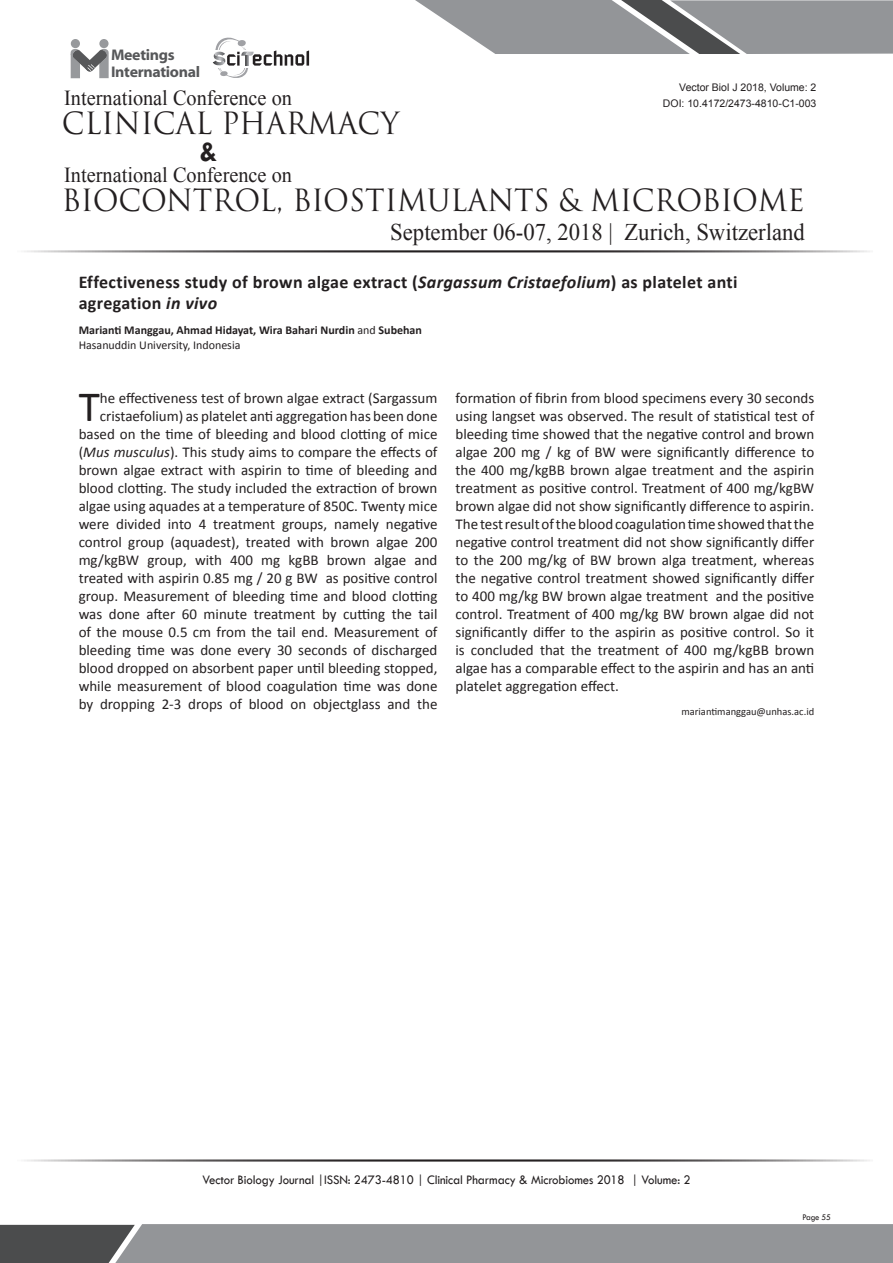
<style>
.page{position:relative;width:893px;height:1263px;background:#fff}
.page>*{position:absolute;margin:0;border:0;box-sizing:border-box;transform-origin:0 0}
.Bio_Heading{font:43.35px "Calibri";color:#231f20}
.t1{font:29.85px "Trajan Pro";color:#231f20;scale:.95 1}
.t2{font:700 29.85px "Tw Cen";color:#231f20;scale:.95 1}
.t3{font:23.85px "Times New Roman";color:#231f20;scale:.95 1}
.t4{font:21.3px "Times New Roman";color:#231f20;scale:.95 1}
.t5{font:700 18px/21px "Calibri";letter-spacing:.02em;color:#231f20}
.t6{font:700 15.45px/17.1px "Myriad Web Pro";letter-spacing:-.02em;color:#57585a}
.Bio_Heading-2{font:15px/18px "Calibri";color:#231f20;text-align:right}
.t7{font:13.5px "Tw Cen";letter-spacing:-.01em;color:#231f20;scale:.95 1}
.Name{font:700 12px "Calibri";color:#231f20}
.Affiliation{font:12px "Calibri";color:#231f20}
.t8{font:10.5px "Arial";color:#231f20}
.Bio_Heading-3{font:10.5px "Calibri";color:#231f20}
.t9{font:9px "Tw Cen";letter-spacing:-.02em;color:#231f20;scale:.95 1}
.s1{font-style:italic}
.s2{font-weight:400}
</style>
<div class="page">
<hr style="left:14px;top:250px;width:859px;height:2px;background:#231f20">
<hr style="left:14px;top:1159px;width:859px;height:2px;background:#231f20">
<svg style="left:71px;top:49px;width:38px;height:29px"></svg>
<div style="left:99px;top:39px;width:10px;height:9px;background:#97999c;border-radius:50%"></div>
<div style="left:71px;top:39px;width:9px;height:9px;background:#97999c;border-radius:50%"></div>
<svg style="left:415px;top:0;width:478px;height:54px;background:#9a9b9e"></svg>
<svg style="left:0;top:1224px;width:893px;height:39px;background:#8a8c8f"></svg>
<svg style="left:212px;top:38px;width:97px;height:40px"></svg>
<p class="t6" style="left:111px;top:46px;width:91px">Meetings<br>International</p>
<h3 class="t4" style="left:64px;top:84px;width:241px">International Conference on</h3>
<h2 class="t1" style="left:62px;top:104px;width:357px">CLINICAL PHARMACY</h2>
<h2 class="t2" style="left:200px;top:134px;width:20px">&amp;</h2>
<h3 class="t4" style="left:64px;top:161px;width:241px">International Conference on</h3>
<p class="t8" style="left:679px;top:81px;width:139px">Vector Biol J 2018, Volume: 2</p>
<p class="t8" style="left:663px;top:96px;width:155px">DOI: 10.4172/2473-4810-C1-003</p>
<h2 class="t1" style="left:62px;top:181px;width:783px">BIOCONTROL, BIOSTIMULANTS &amp; MICROBIOME</h2>
<h3 class="t3" style="left:390px;top:216px;width:438px">September 06-07, 2018 | Zurich, Switzerland</h3>
<p class="t5" style="left:79px;top:271px;width:660px">Effectiveness study of brown algae extract (<span class="s1">Sargassum Cristaefolium</span>) as platelet anti agregation <span class="s1">in vivo</span></p>
<p class="Name" style="left:79px;top:323px;width:345px">Marianti Manggau, Ahmad Hidayat, Wira Bahari Nurdin <span class="s2">and</span> Subehan</p>
<p class="Affiliation" style="left:79px;top:338px;width:163px">Hasanuddin University, Indonesia</p>
<p class="Bio_Heading-2" style="left:79px;top:389px;width:360px">he effectiveness test of brown algae extract (Sargassum cristaefolium) as platelet anti aggregation has been done based on the time of bleeding and blood clotting of mice (<span class="s1">Mus musculus</span>). This study aims to compare the effects of brown algae extract with aspirin to time of bleeding and blood clotting. The study included the extraction of brown algae using aquades at a temperature of 850C. Twenty mice were divided into 4 treatment groups, namely negative control group (aquadest), treated with brown algae 200 mg/kgBW group, with 400 mg kgBB brown algae and treated with aspirin 0.85 mg / 20 g BW as positive control group. Measurement of bleeding time and blood clotting was done after 60 minute treatment by cutting the tail of the mouse 0.5 cm from the tail end. Measurement of bleeding time was done every 30 seconds of discharged blood dropped on absorbent paper until bleeding stopped, while measurement of blood coagulation time was done by dropping 2-3 drops of blood on objectglass and the</p>
<p class="Bio_Heading-2" style="left:455px;top:389px;width:360px;text-align:justify">formation of fibrin from blood specimens every 30 seconds using langset was observed. The result of statistical test of bleeding time showed that the negative control and brown algae 200 mg / kg of BW were significantly difference to the 400 mg/kgBB brown algae treatment and the aspirin treatment as positive control. Treatment of 400 mg/kgBW brown algae did not show significantly difference to aspirin.<br>The test result of the blood coagulation time showed that the negative control treatment did not show significantly differ to the 200 mg/kg of BW brown alga treatment, whereas the negative control treatment showed significantly differ to 400 mg/kg BW brown algae treatment and the positive control. Treatment of 400 mg/kg BW brown algae did not significantly differ to the aspirin as positive control. So it is concluded that the treatment of 400 mg/kgBB brown algae has a comparable effect to the aspirin and has an anti platelet aggregation effect.</p>
<p class="Bio_Heading-3" style="left:681px;top:705px;width:134px">mariantimanggau@unhas.ac.id</p>
<p class="Bio_Heading" style="left:79px;top:379px;width:23px">T</p>
<p class="t7" style="left:202px;top:1172px;width:515px">Vector Biology Journal |ISSN: 2473-4810 | Clinical Pharmacy &amp; Microbiomes 2018 | Volume: 2</p>
<p class="t9" style="left:802px;top:1212px;width:32px">Page 55</p>
</div>
